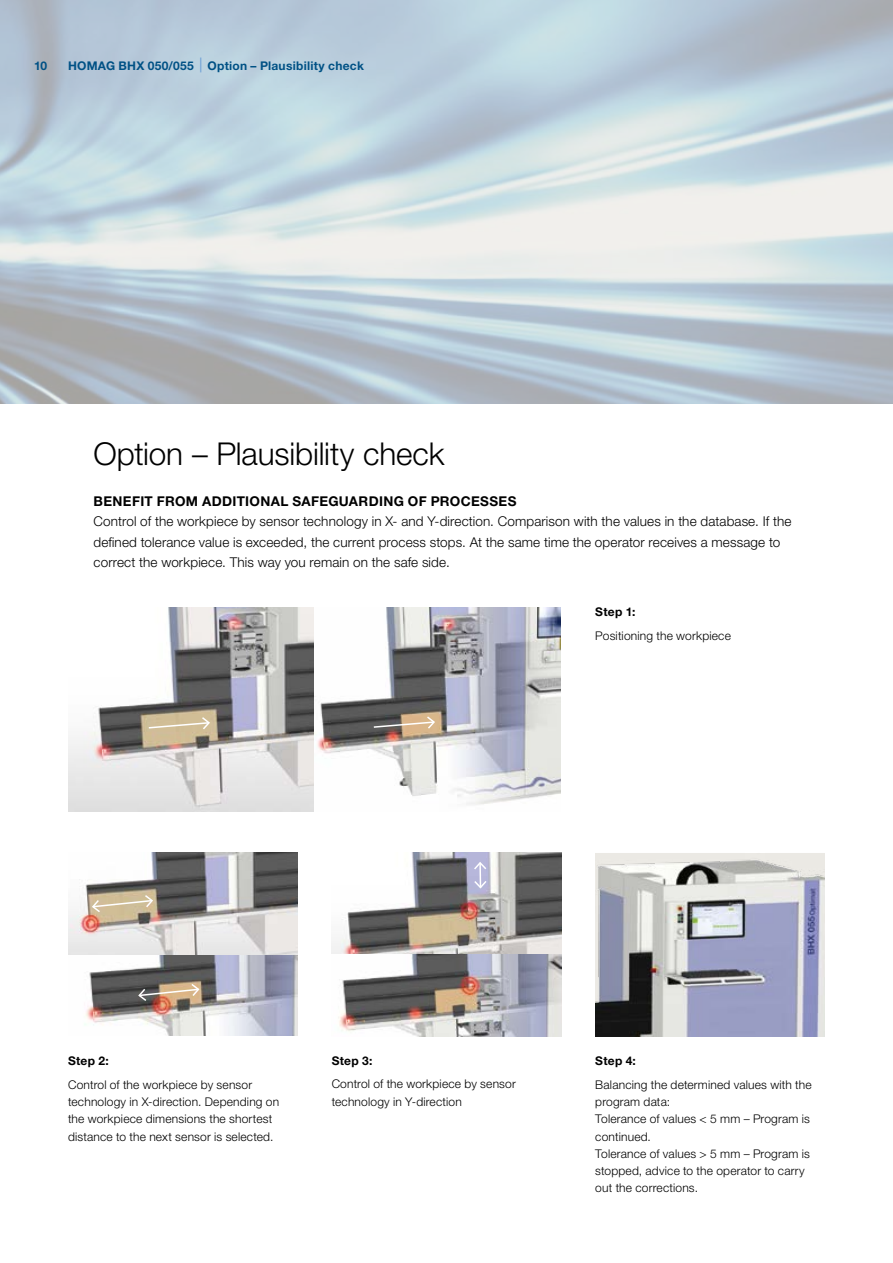
<style>
.page{position:relative;width:893px;height:1263px;background:#fff}
.page>*{position:absolute;margin:0;border:0;box-sizing:border-box;transform-origin:0 0}
.t1{font:300 31.5px "Helvetica Neue LTW1 G";letter-spacing:-.005em;color:#000}
.t2{font:300 13.5px/20.4px "Helvetica Neue LTW1 G";letter-spacing:.01em;color:#000}
.t3{font:700 13.5px "Helvetica Neue LTW1 G";letter-spacing:.025em;color:#000}
.t4{font:300 12px/17.2px "Helvetica Neue LTW1 G";letter-spacing:.015em;color:#000}
.t5{font:700 12px "Helvetica Neue LTW1 G";letter-spacing:.02em;color:#005185}
.t6{font:700 12px "Helvetica Neue LTW1 G";letter-spacing:.025em;color:#000}
</style>
<div class="page">
<img style="left:68px;top:608px;width:247px;height:204px">
<svg style="left:317px;top:608px;width:244px;height:197px"></svg>
<svg style="left:84px;top:955px;width:213px;height:81px"></svg>
<img style="left:338px;top:955px;width:223px;height:81px">
<img style="left:595px;top:853px;width:230px;height:183px">
<svg style="left:147px;top:716px;width:64px;height:15px"></svg>
<svg style="left:372px;top:715px;width:64px;height:15px"></svg>
<svg style="left:68px;top:853px;width:230px;height:102px"></svg>
<svg style="left:137px;top:982px;width:64px;height:20px"></svg>
<svg style="left:332px;top:853px;width:229px;height:102px"></svg>
<svg style="left:200px;top:58px;width:1px;height:14px"></svg>
<p class="t5" style="left:34px;top:58px;width:15px">10</p>
<p class="t5" style="left:68px;top:58px;width:297px">HOMAG BHX 050/055 Option – Plausibility check</p>
<h1 class="t1" style="left:94px;top:435px;width:353px">Option – Plausibility check</h1>
<p class="t3" style="left:94px;top:493px;width:424px">BENEFIT FROM ADDITIONAL SAFEGUARDING OF PROCESSES</p>
<p class="t2" style="left:94px;top:511px;width:699px">Control of the workpiece by sensor technology in X- and Y-direction. Comparison with the values in the database. If the defined tolerance value is exceeded, the current process stops. At the same time the operator receives a message to correct the workpiece. This way you remain on the safe side.</p>
<p class="t6" style="left:595px;top:605px;width:42px">Step 1:</p>
<p class="t4" style="left:595px;top:627px;width:137px">Positioning the workpiece</p>
<p class="t6" style="left:68px;top:1054px;width:42px">Step 2:</p>
<p class="t4" style="left:68px;top:1076px;width:213px">Control of the workpiece by sensor technology in X-direction. Depending on the workpiece dimensions the shortest distance to the next sensor is selected.</p>
<p class="t6" style="left:332px;top:1053px;width:42px">Step 3:</p>
<p class="t4" style="left:332px;top:1075px;width:186px">Control of the workpiece by sensor technology in Y-direction</p>
<p class="t6" style="left:595px;top:1053px;width:42px">Step 4:</p>
<p class="t4" style="left:595px;top:1076px;width:218px">Balancing the determined values with the program data:<br>Tolerance of values &lt; 5 mm – Program is continued.<br>Tolerance of values &gt; 5 mm – Program is stopped, advice to the operator to carry out the corrections.</p>
</div>
